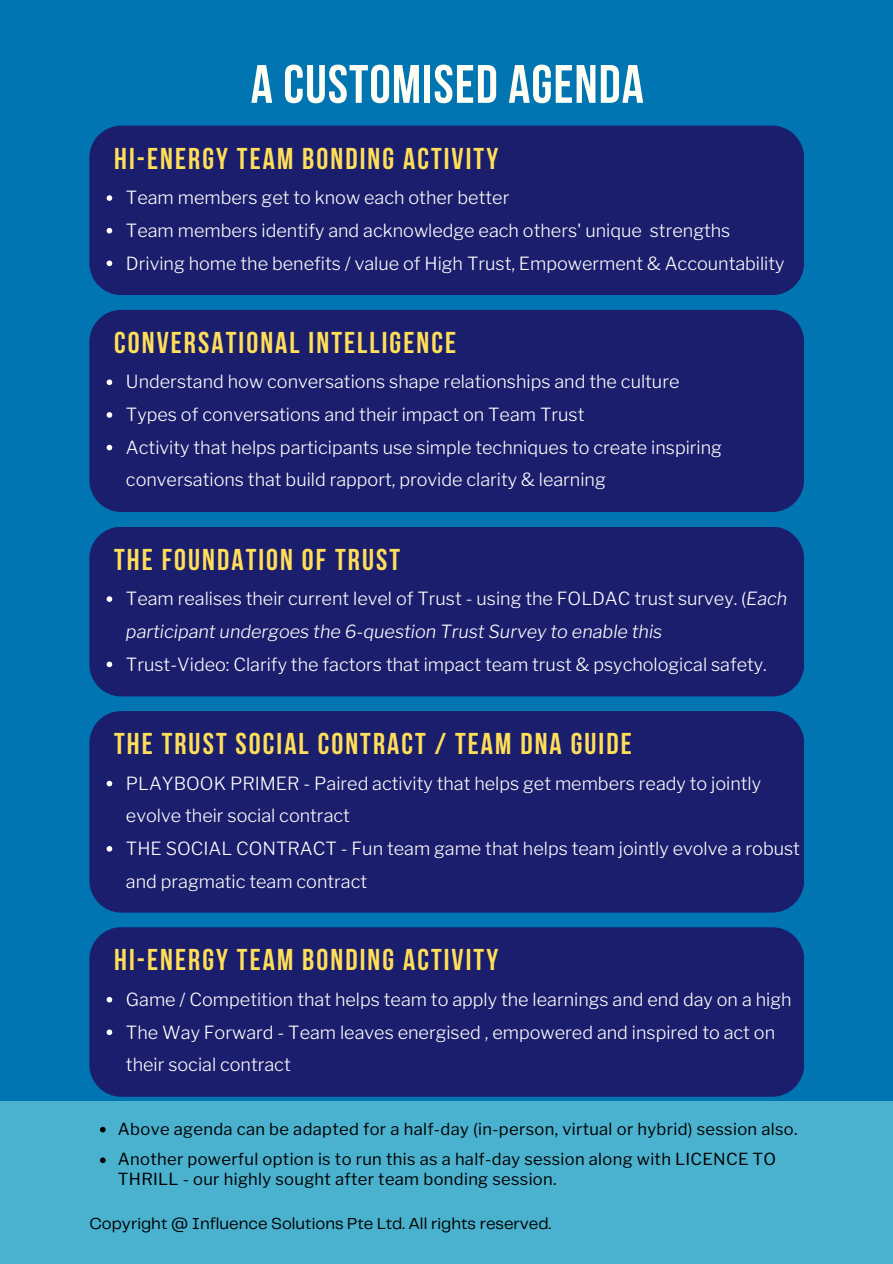
<style>
.page{position:relative;width:893px;height:1264px;background:#fff}
.page>*{position:absolute;margin:0;border:0;box-sizing:border-box;transform-origin:0 0}
.t1{font:700 54px "Bebas Neue";letter-spacing:.02em;color:#fffef5}
.t2{font:700 30px "Bebas Neue";letter-spacing:.07em;color:#ffde59}
.t3{font:300 18px/32.7px "Libre Franklin";color:#fff}
.t4{font:16.5px/30.6px "Libre Franklin";letter-spacing:.02em;color:#000}
.t5{font:16.5px "Telegraf";color:#000}
.s1{font-style:italic}
</style>
<div class="page">
<div style="left:0;top:0;width:892px;height:1263px;background:#0075b2"></div>
<div style="left:89px;top:126px;width:715px;height:169px;background:#1b1e6c;border-radius:32px"></div>
<svg style="left:107px;top:195px;width:5px;height:6px"></svg>
<svg style="left:107px;top:228px;width:5px;height:5px"></svg>
<svg style="left:107px;top:260px;width:5px;height:6px"></svg>
<div style="left:89px;top:310px;width:715px;height:202px;background:#1b1e6c;border-radius:32px"></div>
<svg style="left:107px;top:379px;width:5px;height:6px"></svg>
<svg style="left:107px;top:412px;width:5px;height:6px"></svg>
<svg style="left:107px;top:445px;width:5px;height:5px"></svg>
<div style="left:89px;top:526px;width:714px;height:170px;background:#1b1e6c;border-radius:32px"></div>
<svg style="left:107px;top:596px;width:5px;height:6px"></svg>
<svg style="left:107px;top:661px;width:5px;height:6px"></svg>
<div style="left:89px;top:711px;width:715px;height:201px;background:#1b1e6c;border-radius:32px"></div>
<svg style="left:107px;top:780px;width:5px;height:6px"></svg>
<svg style="left:107px;top:846px;width:5px;height:5px"></svg>
<div style="left:89px;top:927px;width:715px;height:169px;background:#1b1e6c;border-radius:32px"></div>
<svg style="left:107px;top:996px;width:5px;height:6px"></svg>
<svg style="left:107px;top:1029px;width:5px;height:6px"></svg>
<div style="left:0;top:1101px;width:892px;height:162px;background:#4ab1cf"></div>
<svg style="left:100px;top:1126px;width:6px;height:6px"></svg>
<svg style="left:100px;top:1157px;width:6px;height:6px"></svg>
<h1 class="t1" style="left:251px;top:62px;width:394px">A CUSTOMISED AGENDA</h1>
<h2 class="t2" style="left:114px;top:146px;width:385px">HI-ENERGY TEAM BONDING ACTIVITY</h2>
<p class="t3" style="left:126px;top:181px;width:660px">Team members get to know each other better<br>Team members identify and acknowledge each others' unique strengths<br>Driving home the benefits / value of High Trust, Empowerment &amp; Accountability</p>
<h2 class="t2" style="left:114px;top:330px;width:343px">CONVERSATIONAL INTELLIGENCE</h2>
<p class="t3" style="left:126px;top:365px;width:597px">Understand how conversations shape relationships and the culture Types of conversations and their impact on Team Trust<br>Activity that helps participants use simple techniques to create inspiring conversations that build rapport, provide clarity &amp; learning</p>
<h2 class="t2" style="left:114px;top:547px;width:287px">THE FOUNDATION OF TRUST</h2>
<p class="t3" style="left:126px;top:582px;width:663px">Team realises their current level of Trust - using the FOLDAC trust survey. (<span class="s1">Each participant undergoes the 6-question Trust Survey to enable this</span></p>
<p class="t3" style="left:126px;top:647px;width:642px">Trust-Video: Clarify the factors that impact team trust &amp; psychological safety.</p>
<h2 class="t2" style="left:114px;top:731px;width:519px">THE TRUST SOCIAL CONTRACT / TEAM DNA GUIDE</h2>
<p class="t3" style="left:126px;top:767px;width:675px">PLAYBOOK PRIMER - Paired activity that helps get members ready to jointly evolve their social contract<br>THE SOCIAL CONTRACT - Fun team game that helps team jointly evolve a robust and pragmatic team contract</p>
<h2 class="t2" style="left:114px;top:947px;width:385px">HI-ENERGY TEAM BONDING ACTIVITY</h2>
<p class="t3" style="left:126px;top:983px;width:667px">Game / Competition that helps team to apply the learnings and end day on a high<br>The Way Forward - Team leaves energised , empowered and inspired to act on their social contract</p>
<p class="t4" style="left:118px;top:1113px;width:681px">Above agenda can be adapted for a half-day (in-person, virtual or hybrid) session also.<br>Another powerful option is to run this as a half-day session along with LICENCE TO</p>
<p class="t4" style="left:118px;top:1163px;width:440px">THRILL - our highly sought after team bonding session.</p>
<p class="t5" style="left:89px;top:1215px;width:463px">Copyright @ Influence Solutions Pte Ltd. All rights reserved.</p>
</div>
